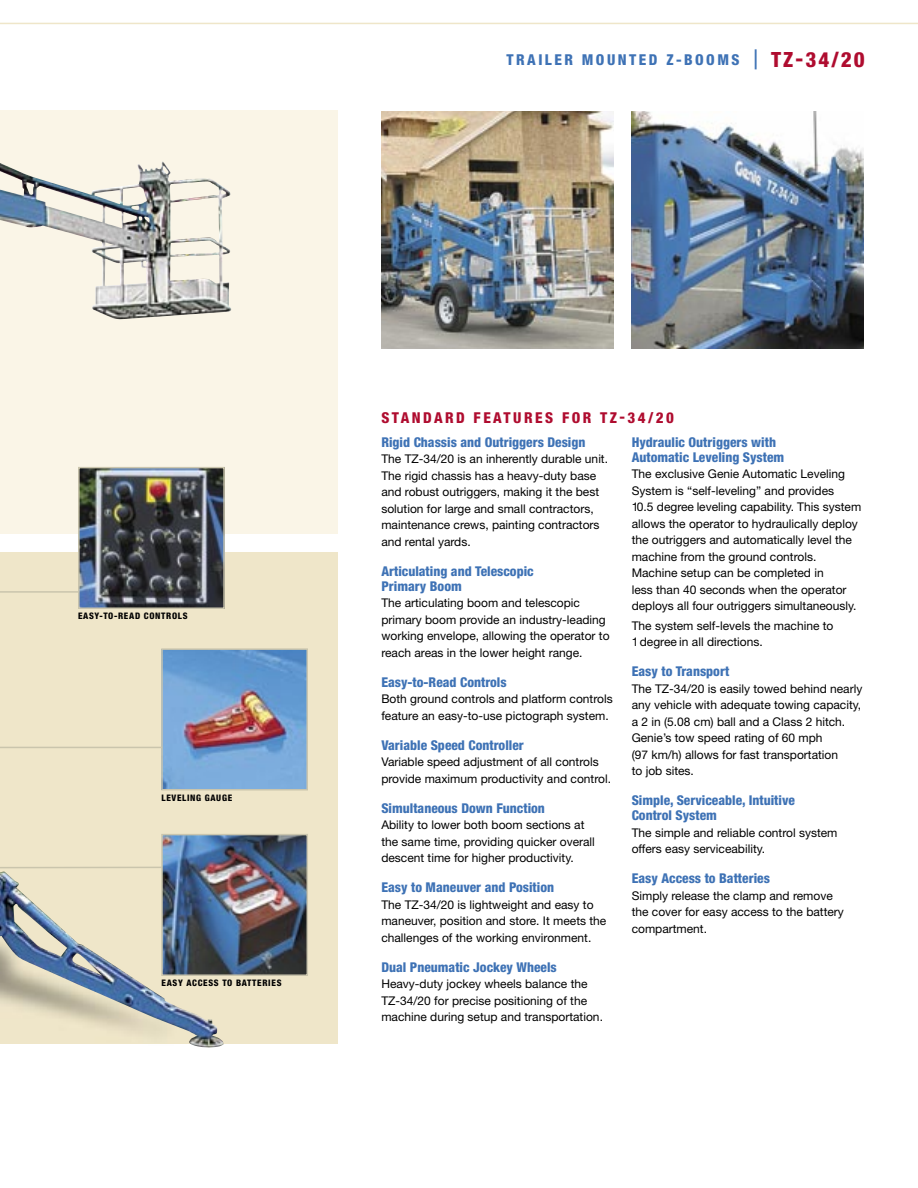
<style>
.page{position:relative;width:918px;height:1188px;background:#fff}
.page>*{position:absolute;margin:0;border:0;box-sizing:border-box;transform-origin:0 0}
.t1{font:800 condensed 15px "Helvetica Neue LT Std";letter-spacing:.165em;color:#3e72b5}
.t2{font:800 condensed 15px "Helvetica Neue LT Std";letter-spacing:.165em;color:#af0c2f}
.t3{font:800 condensed 13.5px/15px "Helvetica Neue LT Std";color:#3e72b5}
.t4{font:12px/16.5px "Helvetica Neue LT Std";color:#000}
.t5{font:800 condensed 9px "Helvetica Neue LT Std";letter-spacing:.075em;color:#000}
.s1{font-weight:400;font-size:27px}
.s2{font-size:21px;color:#af0c2f}
</style>
<div class="page">
<div style="left:0;top:552px;width:338px;height:491px;background:#efe6c9"></div>
<svg style="left:0;top:23px;width:918px;height:511px"></svg>
<img style="left:0;top:976px;width:232px;height:72px">
<img style="left:0;top:129px;width:140px;height:338px">
<img style="left:631px;top:111px;width:233px;height:237px">
<img style="left:381px;top:111px;width:233px;height:237px">
<img style="left:0;top:467px;width:308px;height:509px">
<p class="t1" style="left:507px;top:50px;width:360px">TRAILER MOUNTED Z-BOOMS <span class="s1">|</span> <span class="s2">TZ-34/20</span></p>
<p class="t5" style="left:78px;top:610px;width:111px">EASY-TO-READ CONTROLS</p>
<p class="t5" style="left:161px;top:792px;width:72px">LEVELING GAUGE</p>
<p class="t5" style="left:161px;top:977px;width:122px">EASY ACCESS TO BATTERIES</p>
<p class="t2" style="left:381px;top:409px;width:294px">STANDARD FEATURES FOR TZ-34/20</p>
<p class="t3" style="left:381px;top:434px;width:206px">Rigid Chassis and Outriggers Design</p>
<p class="t4" style="left:381px;top:451px;width:228px">The TZ-34/20 is an inherently durable unit.<br>The rigid chassis has a heavy-duty base and robust outriggers, making it the best solution for large and small contractors, maintenance crews, painting contractors and rental yards.</p>
<p class="t3" style="left:381px;top:563px;width:154px">Articulating and Telescopic<br>Primary Boom</p>
<p class="t4" style="left:381px;top:595px;width:230px">The articulating boom and telescopic primary boom provide an industry-leading working envelope, allowing the operator to reach areas in the lower height range.</p>
<p class="t3" style="left:381px;top:674px;width:127px">Easy-to-Read Controls</p>
<p class="t4" style="left:381px;top:691px;width:233px">Both ground controls and platform controls feature an easy-to-use pictograph system.</p>
<p class="t3" style="left:381px;top:737px;width:144px">Variable Speed Controller</p>
<p class="t4" style="left:381px;top:754px;width:231px">Variable speed adjustment of all controls provide maximum productivity and control.</p>
<p class="t3" style="left:381px;top:800px;width:165px">Simultaneous Down Function</p>
<p class="t4" style="left:381px;top:817px;width:215px">Ability to lower both boom sections at the same time, providing quicker overall descent time for higher productivity.</p>
<p class="t3" style="left:381px;top:880px;width:174px">Easy to Maneuver and Position</p>
<p class="t4" style="left:381px;top:896px;width:226px">The TZ-34/20 is lightweight and easy to maneuver, position and store. It meets the challenges of the working environment.</p>
<p class="t3" style="left:381px;top:959px;width:177px">Dual Pneumatic Jockey Wheels</p>
<p class="t4" style="left:381px;top:976px;width:223px">Heavy-duty jockey wheels balance the<br>TZ-34/20 for precise positioning of the machine during setup and transportation.</p>
<p class="t3" style="left:632px;top:434px;width:154px">Hydraulic Outriggers with<br>Automatic Leveling System</p>
<p class="t4" style="left:632px;top:466px;width:231px">The exclusive Genie Automatic Leveling System is “self-leveling” and provides<br>10.5 degree leveling capability. This system allows the operator to hydraulically deploy the outriggers and automatically level the machine from the ground controls.<br>Machine setup can be completed in<br>less than 40 seconds when the operator deploys all four outriggers simultaneously.</p>
<p class="t4" style="left:632px;top:617px;width:203px">The system self-levels the machine to<br>1 degree in all directions.</p>
<p class="t3" style="left:632px;top:664px;width:99px">Easy to Transport</p>
<p class="t4" style="left:632px;top:680px;width:232px">The TZ-34/20 is easily towed behind nearly any vehicle with adequate towing capacity, a 2 in (5.08 cm) ball and a Class 2 hitch.<br>Genie’s tow speed rating of 60 mph<br>(97 km/h) allows for fast transportation<br>to job sites.</p>
<p class="t3" style="left:632px;top:793px;width:165px">Simple, Serviceable, Intuitive<br>Control System</p>
<p class="t4" style="left:632px;top:824px;width:207px">The simple and reliable control system offers easy serviceability.</p>
<p class="t3" style="left:632px;top:871px;width:140px">Easy Access to Batteries</p>
<p class="t4" style="left:632px;top:887px;width:214px">Simply release the clamp and remove the cover for easy access to the battery compartment.</p>
</div>
